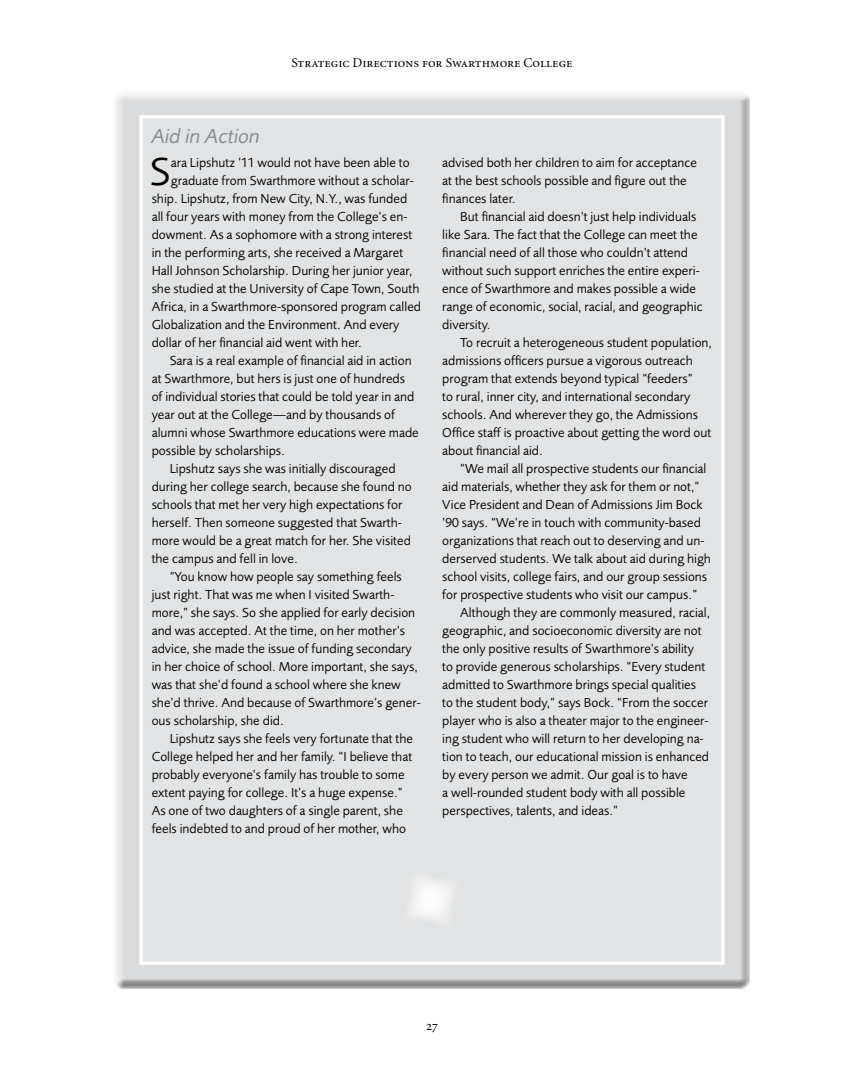
<style>
.page{position:relative;width:864px;height:1080px;background:#fff}
.page>*{position:absolute;margin:0;border:0;box-sizing:border-box;transform-origin:0 0}
.t1{font:40.5px "Foundry Sans";color:#000}
.t2{font:italic 21px "Foundry Sans";color:#86888a}
.t3{font:13.5px/18px "Foundry Sans";color:#000}
.t4{font:13.5px "Minion Regular SC";color:#000}
</style>
<div class="page">
<div style="left:113px;top:91px;width:639px;height:900px;background:#000;opacity:.75"></div>
<div style="left:141px;top:117px;width:582px;height:846px;background:#e2e3e4"></div>
<div style="left:140px;top:115px;width:585px;height:850px;border:3px solid #fff"></div>
<svg style="left:411px;top:880px;width:40px;height:40px"></svg>
<p class="t4" style="left:291px;top:56px;width:283px">Strategic Directions for Swarthmore College</p>
<h2 class="t2" style="left:152px;top:124px;width:110px">Aid in Action</h2>
<h1 class="t1" style="left:150px;top:148px;width:22px">S</h1>
<p class="t3" style="left:171px;top:154px;width:240px">ara Lipshutz ’11 would not have been able to</p>
<p class="t3" style="left:171px;top:172px;width:245px">graduate from Swarthmore without a scholar-</p>
<p class="t3" style="left:152px;top:190px;width:257px">ship. Lipshutz, from New City, N.Y., was funded</p>
<p class="t3" style="left:152px;top:208px;width:257px">all four years with money from the College’s en-</p>
<p class="t3" style="left:152px;top:226px;width:262px">dowment. As a sophomore with a strong interest</p>
<p class="t3" style="left:152px;top:244px;width:253px">in the performing arts, she received a Margaret</p>
<p class="t3" style="left:152px;top:262px;width:262px">Hall Johnson Scholarship. During her junior year,</p>
<p class="t3" style="left:152px;top:280px;width:269px">she studied at the University of Cape Town, South</p>
<p class="t3" style="left:152px;top:298px;width:271px">Africa, in a Swarthmore-sponsored program called</p>
<p class="t3" style="left:152px;top:316px;width:249px">Globalization and the Environment. And every</p>
<p class="t3" style="left:152px;top:334px;width:212px">dollar of her financial aid went with her.</p>
<p class="t3" style="left:170px;top:352px;width:244px">Sara is a real example of financial aid in action</p>
<p class="t3" style="left:152px;top:370px;width:255px">at Swarthmore, but hers is just one of hundreds</p>
<p class="t3" style="left:152px;top:388px;width:264px">of individual stories that could be told year in and</p>
<p class="t3" style="left:152px;top:406px;width:245px">year out at the College—and by thousands of</p>
<p class="t3" style="left:152px;top:424px;width:269px">alumni whose Swarthmore educations were made</p>
<p class="t3" style="left:152px;top:442px;width:135px">possible by scholarships.</p>
<p class="t3" style="left:170px;top:460px;width:228px">Lipshutz says she was initially discouraged</p>
<p class="t3" style="left:152px;top:478px;width:262px">during her college search, because she found no</p>
<p class="t3" style="left:152px;top:496px;width:252px">schools that met her very high expectations for</p>
<p class="t3" style="left:152px;top:514px;width:252px">herself. Then someone suggested that Swarth-</p>
<p class="t3" style="left:152px;top:532px;width:261px">more would be a great match for her. She visited</p>
<p class="t3" style="left:152px;top:550px;width:148px">the campus and fell in love.</p>
<p class="t3" style="left:170px;top:568px;width:234px">“You know how people say something feels</p>
<p class="t3" style="left:152px;top:586px;width:244px">just right. That was me when I visited Swarth-</p>
<p class="t3" style="left:152px;top:604px;width:265px">more,” she says. So she applied for early decision</p>
<p class="t3" style="left:152px;top:622px;width:255px">and was accepted. At the time, on her mother’s</p>
<p class="t3" style="left:152px;top:640px;width:262px">advice, she made the issue of funding secondary</p>
<p class="t3" style="left:152px;top:658px;width:268px">in her choice of school. More important, she says,</p>
<p class="t3" style="left:152px;top:676px;width:251px">was that she’d found a school where she knew</p>
<p class="t3" style="left:152px;top:694px;width:271px">she’d thrive. And because of Swarthmore’s gener-</p>
<p class="t3" style="left:152px;top:712px;width:134px">ous scholarship, she did.</p>
<p class="t3" style="left:170px;top:730px;width:245px">Lipshutz says she feels very fortunate that the</p>
<p class="t3" style="left:152px;top:748px;width:262px">College helped her and her family. “I believe that</p>
<p class="t3" style="left:152px;top:766px;width:254px">probably everyone’s family has trouble to some</p>
<p class="t3" style="left:152px;top:784px;width:253px">extent paying for college. It’s a huge expense.”</p>
<p class="t3" style="left:152px;top:802px;width:253px">As one of two daughters of a single parent, she</p>
<p class="t3" style="left:152px;top:820px;width:256px">feels indebted to and proud of her mother, who</p>
<p class="t3" style="left:442px;top:154px;width:256px">advised both her children to aim for acceptance at the best schools possible and figure out the finances later.</p>
<p class="t3" style="left:442px;top:208px;width:262px;text-indent:18px">But financial aid doesn’t just help individuals like Sara. The fact that the College can meet the financial need of all those who couldn’t attend without such support enriches the entire experi&shy;ence of Swarthmore and makes possible a wide range of economic, social, racial, and geographic diversity.</p>
<p class="t3" style="left:442px;top:334px;width:271px;text-indent:18px">To recruit a heterogeneous student population, admissions officers pursue a vigorous outreach program that extends beyond typical “feeders”<br>to rural, inner city, and international secondary schools. And wherever they go, the Admissions Office staff is proactive about getting the word out about financial aid.</p>
<p class="t3" style="left:442px;top:460px;width:270px;text-indent:18px">“We mail all prospective students our financial aid materials, whether they ask for them or not,” Vice President and Dean of Admissions Jim Bock ’90 says. “We’re in touch with community-based organizations that reach out to deserving and un&shy;derserved students. We talk about aid during high school visits, college fairs, and our group sessions for prospective students who visit our campus.”</p>
<p class="t3" style="left:442px;top:603px;width:269px;text-indent:18px">Although they are commonly measured, racial, geographic, and socioeconomic diversity are not the only positive results of Swarthmore’s ability<br>to provide generous scholarships. “Every student admitted to Swarthmore brings special qualities to the student body,” says Bock. “From the soccer player who is also a theater major to the engineer&shy;ing student who will return to her developing na&shy;tion to teach, our educational mission is enhanced by every person we admit. Our goal is to have<br>a well-rounded student body with all possible perspectives, talents, and ideas.”</p>
<p class="t4" style="left:426px;top:1019px;width:13px">27</p>
</div>
